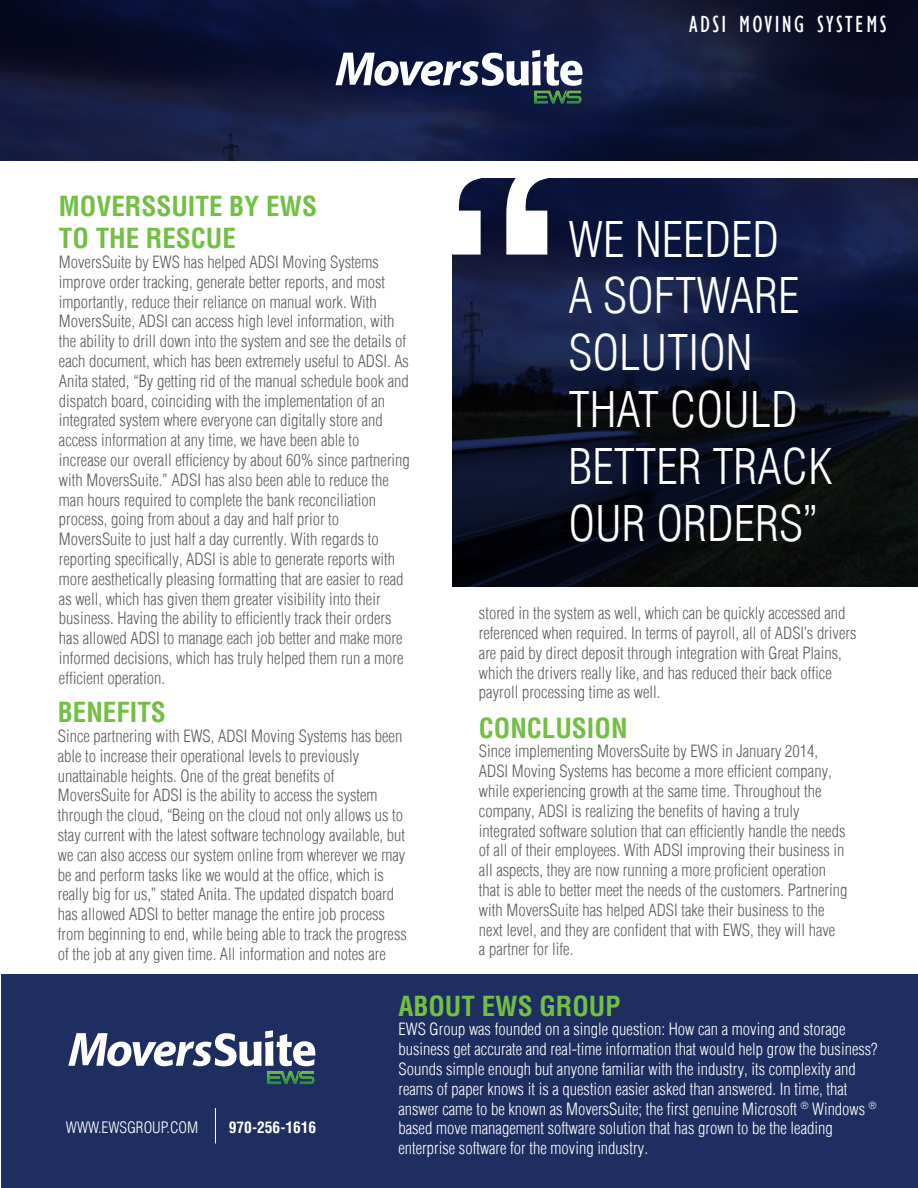
<style>
.page{position:relative;width:918px;height:1188px;background:#fff}
.page>*{position:absolute;margin:0;border:0;box-sizing:border-box;transform-origin:0 0}
.t1{font:700 condensed 338.55px "Helvetica Com";color:#fff}
.t2{font:300 condensed 48px/57px "Helvetica Com";color:#fff}
.t3{font:700 condensed 27px/32.4px "Helvetica Com";color:#72bf44}
.t4{font:condensed 24px "Gill Sans";letter-spacing:.1em;color:#fff}
.t5{font:300 condensed 16.5px/19.8px "Helvetica Com";color:#5d5e5e}
.t6{font:300 condensed 16.5px/19.8px "Helvetica Com";color:#fff}
.t7{font:300 condensed 15.45px "Helvetica Com";color:#fff}
.t8{font:700 condensed 15.45px "Helvetica Com";color:#fff}
</style>
<div class="page">
<svg style="left:452px;top:178px;width:466px;height:408px;background:#0d142b"></svg>
<div style="left:1px;top:975px;width:917px;height:213px;background:#1f2e60"></div>
<svg style="left:68px;top:1030px;width:247px;height:54px"></svg>
<svg style="left:0;top:0;width:918px;height:160px;background:#101637"></svg>
<svg style="left:335px;top:50px;width:248px;height:54px"></svg>
<hr style="left:215px;top:1108px;width:1px;height:36px;background:#fff">
<h3 class="t4" style="left:689px;top:10px;width:199px">ADSI MOVING SYSTEMS</h3>
<h1 class="t1" style="left:410px;top:107px;width:171px">“</h1>
<h3 class="t3" style="left:59px;top:190px;width:260px">MOVERSSUITE BY EWS<br>TO THE RESCUE</h3>
<p class="t5" style="left:59px;top:253px;width:352px">MoversSuite by EWS has helped ADSI Moving Systems improve order tracking, generate better reports, and most importantly, reduce their reliance on manual work. With MoversSuite, ADSI can access high level information, with the ability to drill down into the system and see the details of each document, which has been extremely useful to ADSI. As Anita stated, “By getting rid of the manual schedule book and dispatch board, coinciding with the implementation of an integrated system where everyone can digitally store and access information at any time, we have been able to increase our overall efficiency by about 60% since partnering with MoversSuite.” ADSI has also been able to reduce the man hours required to complete the bank reconciliation process, going from about a day and half prior to MoversSuite to just half a day currently. With regards to reporting specifically, ADSI is able to generate reports with more aesthetically pleasing formatting that are easier to read as well, which has given them greater visibility into their business. Having the ability to efficiently track their orders has allowed ADSI to manage each job better and make more informed decisions, which has truly helped them run a more efficient operation.</p>
<h3 class="t3" style="left:58px;top:697px;width:110px">BENEFITS</h3>
<p class="t5" style="left:58px;top:727px;width:351px">Since partnering with EWS, ADSI Moving Systems has been able to increase their operational levels to previously unattainable heights. One of the great benefits of MoversSuite for ADSI is the ability to access the system through the cloud, “Being on the cloud not only allows us to stay current with the latest software technology available, but we can also access our system online from wherever we may be and perform tasks like we would at the office, which is really big for us,” stated Anita. The updated dispatch board has allowed ADSI to better manage the entire job process from beginning to end, while being able to track the progress of the job at any given time. All information and notes are</p>
<h3 class="t3" style="left:398px;top:990px;width:224px">ABOUT EWS GROUP</h3>
<p class="t6" style="left:398px;top:1021px;width:481px">EWS Group was founded on a single question: How can a moving and storage business get accurate and real-time information that would help grow the business?<br>Sounds simple enough but anyone familiar with the industry, its complexity and reams of paper knows it is a question easier asked than answered. In time, that answer came to be known as MoversSuite; the first genuine Microsoft <sup>®</sup> Windows <sup>® </sup>based move management software solution that has grown to be the leading enterprise software for the moving industry.</p>
<h2 class="t2" style="left:568px;top:214px;width:265px">WE NEEDED<br>A SOFTWARE<br>SOLUTION<br>THAT COULD<br>BETTER TRACK<br>OUR ORDERS”</h2>
<p class="t5" style="left:479px;top:604px;width:379px">stored in the system as well, which can be quickly accessed and referenced when required. In terms of payroll, all of ADSI’s drivers are paid by direct deposit through integration with Great Plains, which the drivers really like, and has reduced their back office payroll processing time as well.</p>
<h3 class="t3" style="left:479px;top:712px;width:150px">CONCLUSION</h3>
<p class="t5" style="left:479px;top:743px;width:370px">Since implementing MoversSuite by EWS in January 2014, ADSI Moving Systems has become a more efficient company, while experiencing growth at the same time. Throughout the company, ADSI is realizing the benefits of having a truly integrated software solution that can efficiently handle the needs of all of their employees. With ADSI improving their business in all aspects, they are now running a more proficient operation that is able to better meet the needs of the customers. Partnering with MoversSuite has helped ADSI take their business to the next level, and they are confident that with EWS, they will have<br>a partner for life.</p>
<p class="t7" style="left:66px;top:1121px;width:134px">WWW.EWSGROUP.COM</p>
<p class="t8" style="left:229px;top:1118px;width:89px">970-256-1616</p>
</div>
